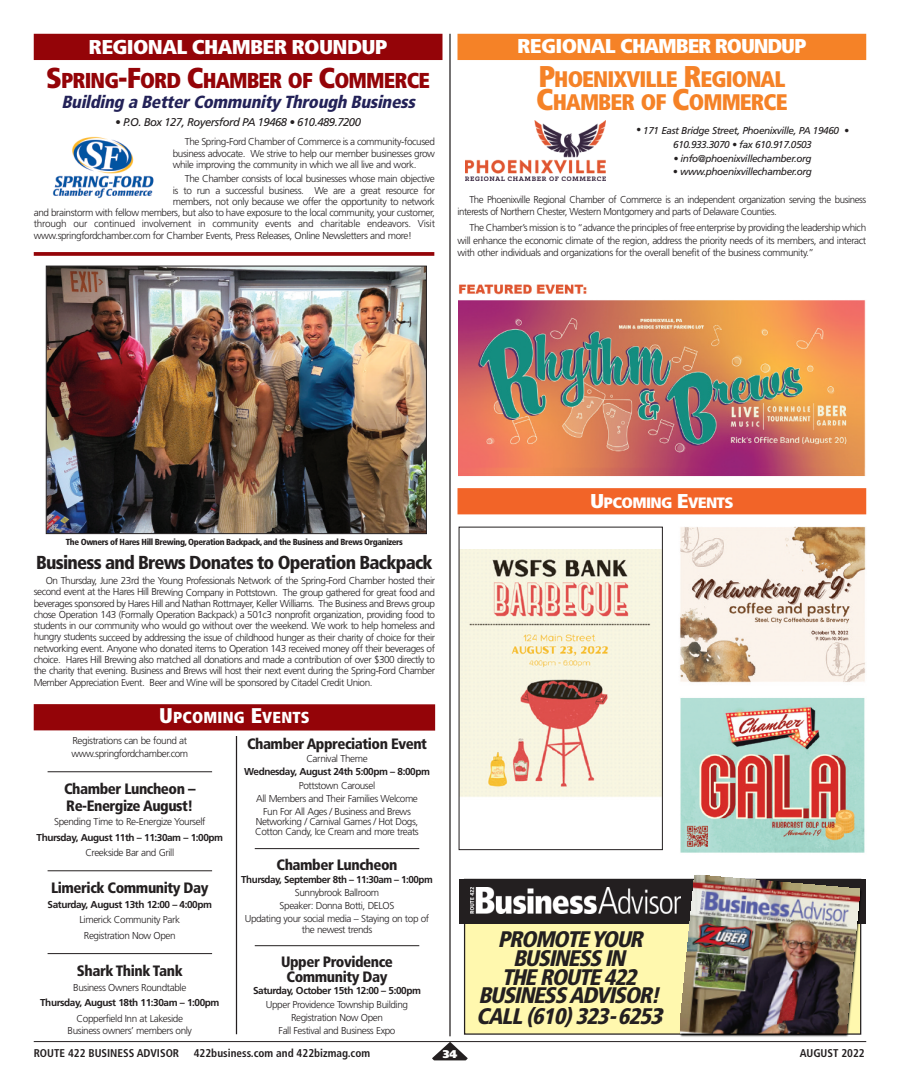
<style>
.page{position:relative;width:900px;height:1092px;background:#fff}
.page>*{position:absolute;margin:0;border:0;box-sizing:border-box;transform-origin:0 0}
.t1{font:italic 900 condensed 22.5px/19.2px "Frutiger";color:#231f20;text-align:center}
.t2{font:900 condensed 22.5px/23.8px "Frutiger";letter-spacing:-.04em;color:#f58227}
.t3{font:900 condensed 21.5px "Frutiger";letter-spacing:-.04em;color:#940408}
.t4{font:900 condensed 20px "Frutiger";letter-spacing:-.03em;color:#fff;scale:1.1 1}
.t5{font:900 condensed 20px "Frutiger";letter-spacing:-.05em;color:#fff;scale:1.1 1}
.t6{font:900 condensed 18.75px "Frutiger";letter-spacing:-.04em;color:#231f20}
.t7{font:italic 900 condensed 17.5px "Frutiger";color:#232258}
.t8{font:900 condensed 16px "Frutiger";letter-spacing:.01em;color:#fff}
.t9{font:900 condensed 15px/16.2px "Frutiger";letter-spacing:-.03em;color:#231f20}
.t10{font:900 condensed 15px "Frutiger";letter-spacing:-.04em;color:#fff;scale:1.1 1}
.t11{font:700 condensed 11.25px "Frutiger";color:#231f20}
.t12{font:italic 11.25px "Frutiger";letter-spacing:-.04em;color:#231f20}
.t13{font:900 11.25px "Frutiger";color:#fff}
.t14{font:300 10px/11.2px "Frutiger";letter-spacing:-.04em;color:#231f20;text-align:center}
.t15{font:700 10px "Frutiger";letter-spacing:-.04em;color:#231f20}
.t16{font:italic 10px/13.8px "Frutiger";letter-spacing:-.04em;color:#231f20;text-align:center}
.t17{font:300 10px "Frutiger";letter-spacing:-.02em;color:#231f20}
.t18{font:900 condensed 8.75px "Frutiger";letter-spacing:-.04em;color:#231f20}
.s1{font-size:30px}
.s2{font-size:28.75px}
.s3{font-size:21.25px}
.s4{font-size:20px}
</style>
<div class="page">
<div style="left:465px;top:879px;width:396px;height:154px;background:#fff8ae"></div>
<div style="left:460px;top:878px;width:406px;height:45px;background:#231f20"></div>
<img style="left:471px;top:887px;width:190px;height:26px">
<img style="left:661px;top:878px;width:205px;height:159px">
<img style="left:680px;top:875px;width:179px;height:158px">
<div style="left:34px;top:34px;width:409px;height:26px;background:#940408"></div>
<hr style="left:449px;top:34px;width:2px;height:1002px;background:#231f20">
<hr style="left:236px;top:736px;width:1px;height:298px;background:#231f20">
<div style="left:458px;top:34px;width:408px;height:26px;background:#f58227"></div>
<div style="left:458px;top:488px;width:408px;height:26px;background:#f26428"></div>
<img style="left:466px;top:121px;width:140px;height:60px">
<hr style="left:34px;top:1041px;width:832px;height:1px;background:#231f20">
<svg style="left:432px;top:1041px;width:36px;height:19px"></svg>
<hr style="left:48px;top:953px;width:164px;height:1px;background:#231f20">
<hr style="left:255px;top:848px;width:164px;height:1px;background:#231f20">
<hr style="left:255px;top:945px;width:164px;height:1px;background:#231f20">
<hr style="left:48px;top:870px;width:164px;height:1px;background:#231f20">
<hr style="left:48px;top:771px;width:164px;height:1px;background:#231f20">
<img style="left:52px;top:136px;width:102px;height:63px">
<div style="left:34px;top:704px;width:401px;height:26px;background:#940408"></div>
<svg style="left:34px;top:252px;width:400px;height:4px;background:#9a1316"></svg>
<img style="left:48px;top:268px;width:377px;height:264px">
<div style="left:46px;top:266px;width:381px;height:268px;border:1px solid #231f20"></div>
<img style="left:459px;top:284px;width:407px;height:193px">
<img style="left:461px;top:549px;width:200px;height:248px">
<div style="left:459px;top:526px;width:204px;height:323px;border:1px solid #231f20"></div>
<img style="left:680px;top:526px;width:186px;height:157px">
<img style="left:680px;top:698px;width:185px;height:155px">
<h3 class="t4" style="left:89px;top:39px;width:273px">REGIONAL CHAMBER ROUNDUP</h3>
<h3 class="t5" style="left:517px;top:38px;width:265px">REGIONAL CHAMBER ROUNDUP</h3>
<h1 class="t2" style="left:536px;top:69px;width:253px"><span class="s1">P</span>HOENIXVILLE <span class="s1">R</span>EGIONAL<br><span class="s1">C</span>HAMBER OF <span class="s1">C</span>OMMERCE</h1>
<p class="t16" style="left:636px;top:124px;width:214px">• 171 East Bridge Street, Phoenixville, PA 19460 •<br>610.933.3070 • fax 610.917.0503</p>
<p class="t16" style="left:673px;top:152px;width:140px">• info@phoenixvillechamber.org</p>
<p class="t16" style="left:673px;top:166px;width:141px">• www.phoenixvillechamber.org</p>
<p class="t14" style="left:458px;top:194px;width:410px;line-height:12.5px;text-align:left;text-indent:12px">The Phoenixville Regional Chamber of Commerce is an independent organization serving the business interests of Northern Chester, Western Montgomery and parts of Delaware Counties.</p>
<p class="t14" style="left:457px;top:222px;width:410px;line-height:12.5px;text-align:justify;text-indent:12px">The Chamber’s mission is to “advance the principles of free enterprise by providing the leadership which will enhance the economic climate of the region, address the priority needs of its members, and interact with other individuals and organizations for the overall benefit of the business community.”</p>
<h2 class="t3" style="left:46px;top:71px;width:385px"><span class="s2">S</span>PRING<span class="s2">-F</span>ORD <span class="s2">C</span>HAMBER OF <span class="s2">C</span>OMMERCE</h2>
<h3 class="t7" style="left:61px;top:94px;width:358px">Building a Better Community Through Business</h3>
<p class="t12" style="left:115px;top:118px;width:247px">• P.O. Box 127, Royersford PA 19468 • 610.489.7200</p>
<p class="t14" style="left:173px;top:137px;width:264px;text-align:justify;text-indent:12px">The Spring-Ford Chamber of Commerce is a community-focused business advocate. We strive to help our member businesses grow while improving the community in which we all live and work.</p>
<p class="t14" style="left:185px;top:174px;width:252px">The Chamber consists of local businesses whose main objective</p>
<p class="t14" style="left:173px;top:185px;width:264px">is to run a successful business. We are a great resource for</p>
<p class="t14" style="left:173px;top:196px;width:264px">members, not only because we offer the opportunity to network</p>
<p class="t14" style="left:34px;top:208px;width:403px">and brainstorm with fellow members, but also to have exposure to the local community, your customer,</p>
<p class="t17" style="left:34px;top:220px;width:403px">through our continued involvement in community events and charitable endeavors. Visit</p>
<p class="t14" style="left:34px;top:230px;width:380px">www.springfordchamber.com for Chamber Events, Press Releases, Online Newsletters and more!</p>
<p class="t18" style="left:66px;top:538px;width:338px">The Owners of Hares Hill Brewing, Operation Backpack, and the Business and Brews Organizers</p>
<h3 class="t6" style="left:36px;top:554px;width:398px">Business and Brews Donates to Operation Backpack</h3>
<p class="t14" style="left:34px;top:576px;width:403px;text-align:justify;text-indent:12px">On Thursday, June 23rd the Young Professionals Network of the Spring-Ford Chamber hosted their second event at the Hares Hill Brewing Company in Pottstown. The group gathered for great food and beverages sponsored by Hares Hill and Nathan Rottmayer, Keller Williams. The Business and Brews group chose Operation 143 (Formally Operation Backpack) a 501c3 nonprofit organization, providing food to students in our community who would go without over the weekend. We work to help homeless and hungry students succeed by addressing the issue of childhood hunger as their charity of choice for their networking event. Anyone who donated items to Operation 143 received money off their beverages of choice. Hares Hill Brewing also matched all donations and made a contribution of over $300 directly to the charity that evening. Business and Brews will host their next event during the Spring-Ford Chamber Member Appreciation Event. Beer and Wine will be sponsored by Citadel Credit Union.</p>
<h3 class="t8" style="left:159px;top:711px;width:152px"><span class="s3">U</span>PCOMING <span class="s3">E</span>VENTS</h3>
<p class="t14" style="left:71px;top:735px;width:118px;line-height:12.9px;text-align:left">Registrations can be found at www.springfordchamber.com</p>
<h3 class="t9" style="left:64px;top:782px;width:133px">Chamber Luncheon –<br>Re-Energize August!</h3>
<p class="t14" style="left:54px;top:816px;width:153px">Spending Time to Re-Energize Yourself</p>
<p class="t15" style="left:37px;top:832px;width:188px">Thursday, August 11th – 11:30am – 1:00pm</p>
<p class="t14" style="left:85px;top:847px;width:90px">Creekside Bar and Grill</p>
<h3 class="t9" style="left:51px;top:881px;width:159px">Limerick Community Day</h3>
<p class="t15" style="left:48px;top:900px;width:166px">Saturday, August 13th 12:00 – 4:00pm</p>
<p class="t14" style="left:80px;top:912px;width:102px;line-height:15.6px">Limerick Community Park<br>Registration Now Open</p>
<h3 class="t9" style="left:77px;top:963px;width:107px">Shark Think Tank</h3>
<p class="t14" style="left:73px;top:982px;width:115px">Business Owners Roundtable</p>
<p class="t15" style="left:40px;top:998px;width:181px">Thursday, August 18th 11:30am – 1:00pm</p>
<p class="t14" style="left:68px;top:1012px;width:126px;line-height:12.5px">Copperfield Inn at Lakeside<br>Business owners’ members only</p>
<h3 class="t9" style="left:247px;top:737px;width:182px">Chamber Appreciation Event</h3>
<p class="t14" style="left:306px;top:753px;width:63px">Carnival Theme</p>
<p class="t15" style="left:244px;top:767px;width:187px">Wednesday, August 24th 5:00pm – 8:00pm</p>
<p class="t14" style="left:256px;top:779px;width:163px;line-height:13.2px">Pottstown Carousel<br>All Members and Their Families Welcome<br>Fun For All Ages / Business and Brews</p>
<p class="t14" style="left:255px;top:817px;width:165px;line-height:10.1px;text-align:left">Networking / Carnival Games / Hot Dogs,<br>Cotton Candy, Ice Cream and more treats</p>
<h3 class="t9" style="left:277px;top:857px;width:122px">Chamber Luncheon</h3>
<p class="t15" style="left:241px;top:875px;width:193px">Thursday, September 8th – 11:30am – 1:00pm</p>
<p class="t14" style="left:245px;top:886px;width:186px;line-height:13.2px">Sunnybrook Ballroom<br>Speaker: Donna Botti, DELOS<br>Updating your social media – Staying on top of</p>
<p class="t14" style="left:302px;top:924px;width:72px">the newest trends</p>
<h3 class="t9" style="left:281px;top:955px;width:113px;line-height:14.8px;text-align:center">Upper Providence<br>Community Day</h3>
<p class="t15" style="left:253px;top:986px;width:169px">Saturday, October 15th 12:00 – 5:00pm</p>
<p class="t14" style="left:266px;top:998px;width:144px;line-height:13.2px">Upper Providence Township Building<br>Registration Now Open<br>Fall Festival and Business Expo</p>
<h3 class="t10" style="left:590px;top:497px;width:132px"><span class="s4">U</span>PCOMING <span class="s4">E</span>VENTS</h3>
<h1 class="t1" style="left:476px;top:931px;width:191px">PROMOTE YOUR<br>BUSINESS IN<br>THE ROUTE 422<br>BUSINESS ADVISOR!<br>CALL (610) 323-6253</h1>
<p class="t11" style="left:34px;top:1048px;width:147px">ROUTE 422 BUSINESS ADVISOR</p>
<p class="t11" style="left:194px;top:1048px;width:178px">422business.com and 422bizmag.com</p>
<p class="t13" style="left:443px;top:1049px;width:16px">34</p>
<p class="t11" style="left:800px;top:1048px;width:66px">AUGUST 2022</p>
</div>
